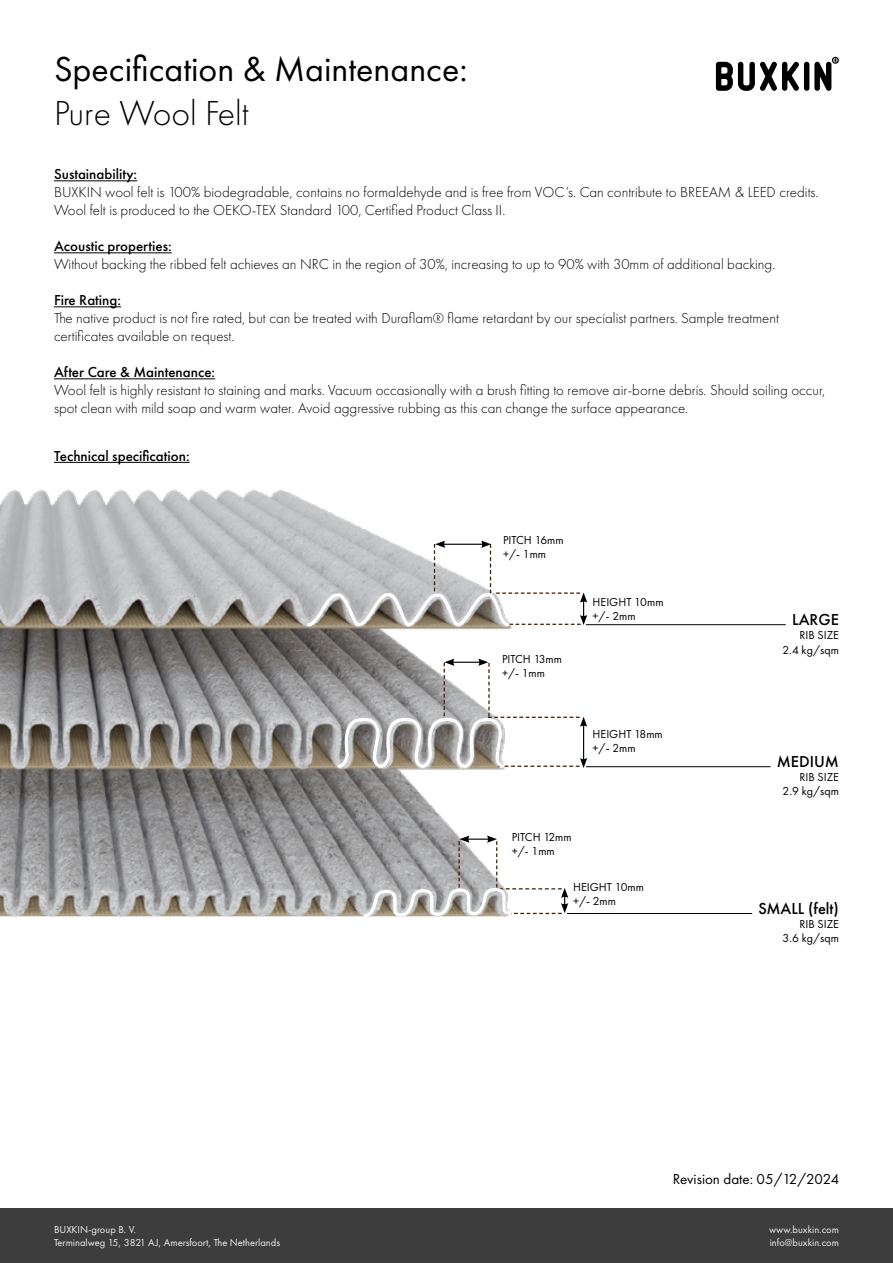
<style>
.page{position:relative;width:893px;height:1263px;background:#fff}
.page>*{position:absolute;margin:0;border:0;box-sizing:border-box;transform-origin:0 0}
.t1{font:36px "Futura PT";color:#000}
.t2{font:300 36px "Futura PT";color:#000}
.t3{font:500 16.5px "Futura PT";color:#000}
.t4{font:300 15px/18px "Futura PT";color:#000}
.t5{font:500 15px "Futura PT";color:#000}
.t6{font:15px "Futura PT";color:#000}
.t7{font:12px/14.4px "Futura PT";color:#000}
.t8{font:10.5px/12.6px "Futura PT";color:#f0f0f0}
</style>
<div class="page">
<div style="left:0;top:1209px;width:893px;height:54px;background:#3d3d3d"></div>
<svg style="left:716px;top:57px;width:123px;height:34px"></svg>
<img style="left:0;top:461px;width:512px;height:456px">
<hr style="left:586px;top:624px;width:200px;height:1px;background:#000">
<hr style="left:586px;top:766px;width:184px;height:1px;background:#000">
<hr style="left:567px;top:913px;width:185px;height:1px;background:#000">
<svg style="left:305px;top:541px;width:282px;height:87px"></svg>
<svg style="left:336px;top:659px;width:251px;height:110px"></svg>
<svg style="left:362px;top:835px;width:206px;height:82px"></svg>
<hr style="left:54px;top:462px;width:136px;height:1px;background:#000">
<hr style="left:54px;top:180px;width:83px;height:1px;background:#000">
<hr style="left:54px;top:252px;width:118px;height:1px;background:#000">
<hr style="left:54px;top:306px;width:67px;height:1px;background:#000">
<hr style="left:54px;top:378px;width:161px;height:1px;background:#000">
<h1 class="t1" style="left:54px;top:48px;width:415px">Specification &amp; Maintenance:</h1>
<h1 class="t2" style="left:54px;top:92px;width:196px">Pure Wool Felt</h1>
<p class="t5" style="left:54px;top:165px;width:85px">Sustainability:</p>
<p class="t4" style="left:54px;top:183px;width:766px">BUXKIN wool felt is 100% biodegradable, contains no formaldehyde and is free from VOC’s. Can contribute to BREEAM &amp; LEED credits.<br>Wool felt is produced to the OEKO-TEX Standard 100, Certified Product Class II.</p>
<p class="t5" style="left:54px;top:237px;width:119px">Acoustic properties:</p>
<p class="t4" style="left:54px;top:255px;width:723px">Without backing the ribbed felt achieves an NRC in the region of 30%, increasing to up to 90% with 30mm of additional backing.</p>
<p class="t5" style="left:54px;top:291px;width:69px">Fire Rating:</p>
<p class="t4" style="left:54px;top:309px;width:726px">The native product is not fire rated, but can be treated with Duraflam® flame retardant by our specialist partners. Sample treatment certificates available on request.</p>
<p class="t5" style="left:54px;top:363px;width:163px">After Care &amp; Maintenance:</p>
<p class="t4" style="left:54px;top:381px;width:773px">Wool felt is highly resistant to staining and marks. Vacuum occasionally with a brush fitting to remove air-borne debris. Should soiling occur, spot clean with mild soap and warm water. Avoid aggressive rubbing as this can change the surface appearance.</p>
<p class="t5" style="left:54px;top:447px;width:137px">Technical specification:</p>
<p class="t7" style="left:503px;top:532px;width:62px">PITCH 16mm +/- 1mm</p>
<p class="t7" style="left:502px;top:651px;width:62px">PITCH 13mm +/- 1mm</p>
<p class="t7" style="left:593px;top:595px;width:72px">HEIGHT 10mm +/- 2mm</p>
<p class="t7" style="left:593px;top:727px;width:72px">HEIGHT 18mm +/- 2mm</p>
<p class="t7" style="left:512px;top:829px;width:61px">PITCH 12mm +/- 1mm</p>
<p class="t7" style="left:573px;top:880px;width:72px">HEIGHT 10mm +/- 2mm</p>
<p class="t3" style="left:792px;top:609px;width:48px">LARGE</p>
<p class="t7" style="left:782px;top:628px;width:58px;text-align:right">RIB SIZE<br>2.4 kg/sqm</p>
<p class="t3" style="left:777px;top:751px;width:64px">MEDIUM</p>
<p class="t7" style="left:783px;top:769px;width:58px;text-align:right">RIB SIZE<br>2.9 kg/sqm</p>
<p class="t3" style="left:758px;top:898px;width:82px">SMALL (felt)</p>
<p class="t7" style="left:783px;top:916px;width:58px;text-align:right">RIB SIZE<br>3.6 kg/sqm</p>
<p class="t6" style="left:673px;top:1170px;width:168px">Revision date: 05/12/2024</p>
<p class="t8" style="left:54px;top:1223px;width:228px">BUXKIN-group B. V.<br>Terminalweg 15, 3821 AJ, Amersfoort, The Netherlands</p>
<p class="t8" style="left:769px;top:1223px;width:71px">www.buxkin.com info@buxkin.com</p>
</div>
